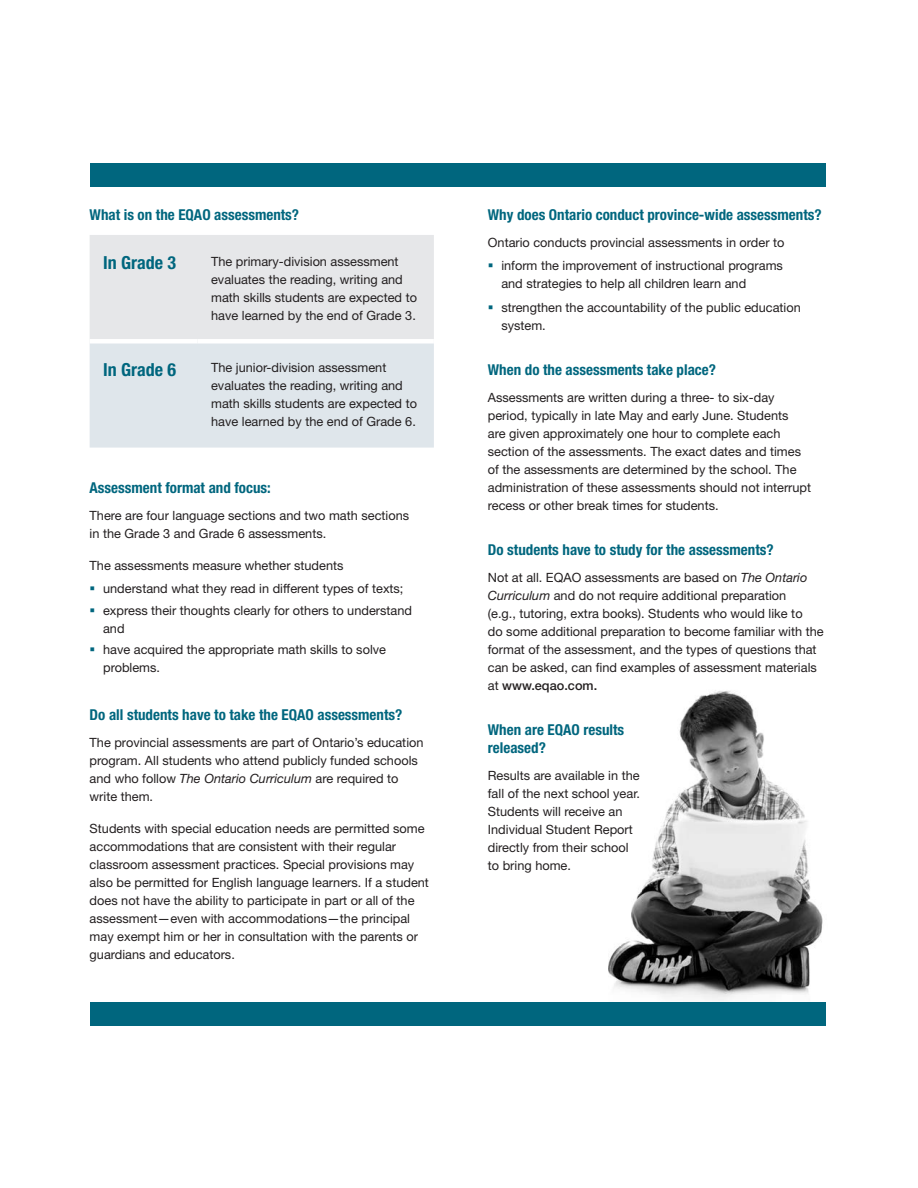
<style>
.page{position:relative;width:918px;height:1188px;background:#fff}
.page>*{position:absolute;margin:0;border:0;box-sizing:border-box;transform-origin:0 0}
.Elementary_blue_sect{font:700 condensed 18px "Helvetica Neue LT Std";color:#00667e}
.Elementary_blue_subh{font:700 condensed 15px/18px "Helvetica Neue LT Std";color:#00667e}
.Elementary_paragraph{font:12.75px/18px "Helvetica Neue LT Std";color:#231f20}
.Elementary_Bulleted{font:12.75px/18px "Helvetica Neue LT Std";color:#231f20}
.s1{font-style:italic}
.s2{font-weight:500}
</style>
<div class="page">
<div style="left:90px;top:235px;width:344px;height:213px;background:#e6e7eb"></div>
<div style="left:90px;top:339px;width:108px;height:5px;background:#fff"></div>
<div style="left:198px;top:339px;width:236px;height:5px;background:#fff"></div>
<img style="left:608px;top:690px;width:215px;height:311px">
<div style="left:90px;top:163px;width:735px;height:24px;background:#00667e"></div>
<div style="left:90px;top:1002px;width:735px;height:24px;background:#00667e"></div>
<p class="Elementary_blue_subh" style="left:90px;top:205px;width:211px">What is on the EQAO assessments?</p>
<p class="Elementary_blue_sect" style="left:103px;top:252px;width:74px">In Grade 3</p>
<p class="Elementary_paragraph" style="left:211px;top:252px;width:207px">The primary-division assessment evaluates the reading, writing and math skills students are expected to have learned by the end of Grade 3.</p>
<p class="Elementary_blue_sect" style="left:103px;top:358px;width:74px">In Grade 6</p>
<p class="Elementary_Bulleted" style="left:211px;top:358px;width:207px">The junior-division assessment evaluates the reading, writing and math skills students are expected to have learned by the end of Grade 6.</p>
<p class="Elementary_blue_subh" style="left:90px;top:479px;width:183px">Assessment format and focus:</p>
<p class="Elementary_paragraph" style="left:90px;top:507px;width:321px">There are four language sections and two math sections in the Grade 3 and Grade 6 assessments.</p>
<p class="Elementary_paragraph" style="left:90px;top:556px;width:255px">The assessments measure whether students</p>
<p class="Elementary_paragraph" style="left:103px;top:580px;width:302px">understand what they read in different types of texts;</p>
<p class="Elementary_paragraph" style="left:103px;top:601px;width:310px">express their thoughts clearly for others to understand and</p>
<p class="Elementary_paragraph" style="left:103px;top:640px;width:284px">have acquired the appropriate math skills to solve problems.</p>
<p class="Elementary_blue_subh" style="left:90px;top:706px;width:314px">Do all students have to take the EQAO assessments?</p>
<p class="Elementary_paragraph" style="left:90px;top:734px;width:335px">The provincial assessments are part of Ontario’s education program. All students who attend publicly funded schools and who follow <span class="s1">The Ontario Curriculum</span> are required to write them.</p>
<p class="Elementary_paragraph" style="left:90px;top:819px;width:341px">Students with special education needs are permitted some accommodations that are consistent with their regular classroom assessment practices. Special provisions may also be permitted for English language learners. If a student does not have the ability to participate in part or all of the assessment—even with accommodations—the principal may exempt him or her in consultation with the parents or guardians and educators.</p>
<p class="Elementary_blue_subh" style="left:488px;top:205px;width:335px">Why does Ontario conduct province-wide assessments?</p>
<p class="Elementary_paragraph" style="left:488px;top:233px;width:298px">Ontario conducts provincial assessments in order to</p>
<p class="Elementary_paragraph" style="left:501px;top:257px;width:283px">inform the improvement of instructional programs and strategies to help all children learn and</p>
<p class="Elementary_paragraph" style="left:501px;top:298px;width:301px">strengthen the accountability of the public education system.</p>
<p class="Elementary_blue_subh" style="left:488px;top:360px;width:230px">When do the assessments take place?</p>
<p class="Elementary_paragraph" style="left:488px;top:388px;width:325px">Assessments are written during a three- to six-day period, typically in late May and early June. Students<br>are given approximately one hour to complete each section of the assessments. The exact dates and times of the assessments are determined by the school. The administration of these assessments should not interrupt recess or other break times for students.</p>
<p class="Elementary_blue_subh" style="left:488px;top:540px;width:287px">Do students have to study for the assessments?</p>
<p class="Elementary_paragraph" style="left:488px;top:568px;width:337px">Not at all. EQAO assessments are based on <span class="s1">The Ontario Curriculum</span> and do not require additional preparation<br>(e.g., tutoring, extra books). Students who would like to<br>do some additional preparation to become familiar with the format of the assessment, and the types of questions that can be asked, can find examples of assessment materials at <span class="s2">www.eqao.com.</span></p>
<p class="Elementary_blue_subh" style="left:488px;top:720px;width:138px">When are EQAO results released?</p>
<p class="Elementary_paragraph" style="left:488px;top:766px;width:154px">Results are available in the fall of the next school year.<br>Students will receive an<br>Individual Student Report directly from their school to bring home.</p>
</div>
